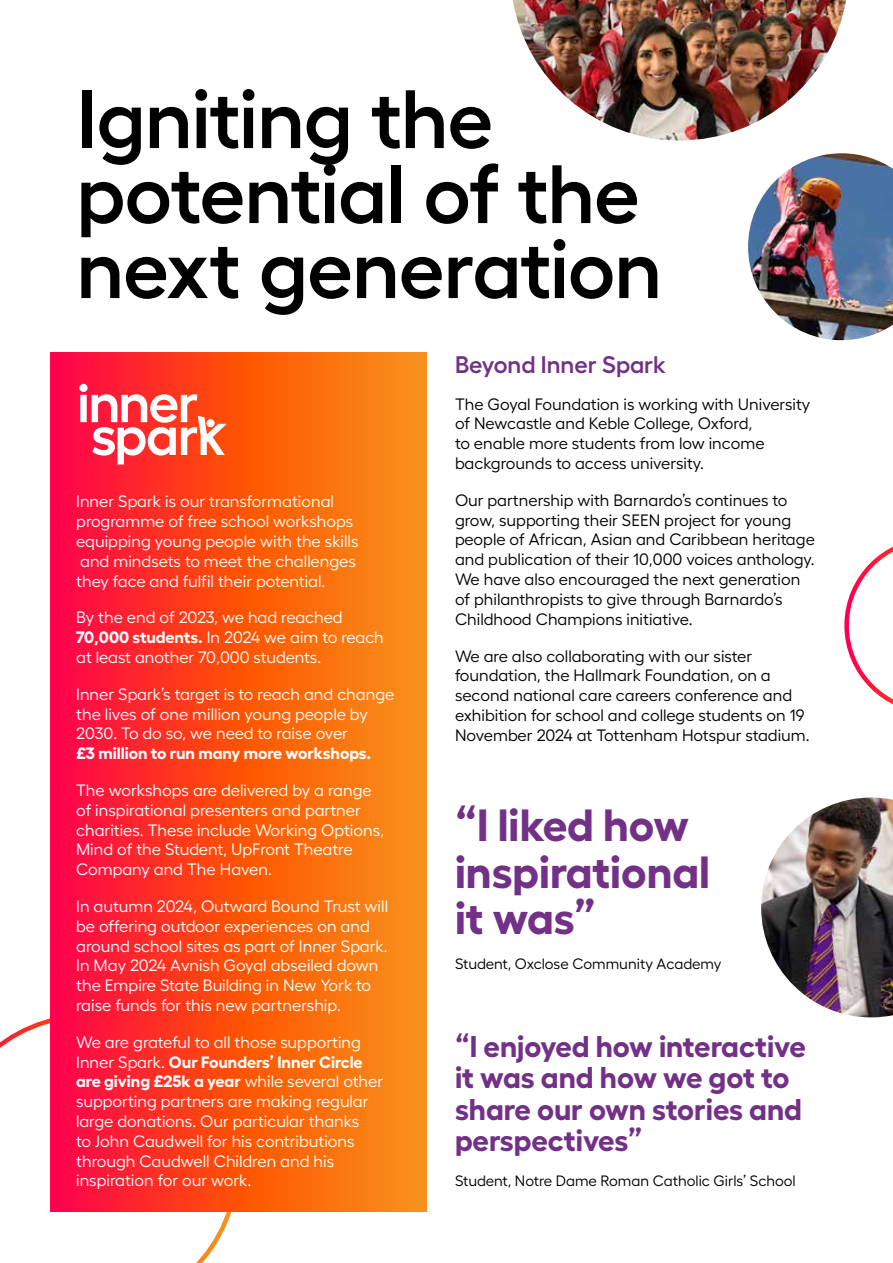
<style>
.page{position:relative;width:893px;height:1263px;background:#fff}
.page>*{position:absolute;margin:0;border:0;box-sizing:border-box;transform-origin:0 0}
.t1{font:600 82.5px/75px "Hellix";letter-spacing:-.015em;color:#000}
.t2{font:700 45px/46.5px "Hellix";color:#733087}
.t3{font:700 30px/31.5px "Hellix";color:#733087}
.t4{font:600 24px "Hellix";color:#733087}
.t5{font:16.5px/19.8px "Hellix";color:#fff}
.t6{font:16.5px/19.8px "Hellix";color:#000}
.t7{font:700 16.5px "Hellix";color:#fff}
.t8{font:15px "Hellix";color:#000}
.s1{font-weight:700}
</style>
<div class="page">
<svg style="left:0;top:1013px;width:232px;height:250px"></svg>
<svg style="left:844px;top:546px;width:49px;height:159px"></svg>
<svg style="left:51px;top:353px;width:375px;height:859px;background:#fd4f1b"></svg>
<svg style="left:79px;top:384px;width:148px;height:80px"></svg>
<img style="left:512px;top:0;width:334px;height:140px">
<img style="left:748px;top:153px;width:145px;height:187px">
<img style="left:761px;top:797px;width:132px;height:220px">
<h1 class="t1" style="left:77px;top:73px;width:587px">Igniting the potential of the next generation</h1>
<p class="t5" style="left:76px;top:490px;width:284px">Inner Spark is our transformational programme of free school workshops equipping young people with the skills and mindsets to meet the challenges they face and fulfil their potential.</p>
<p class="t5" style="left:76px;top:606px;width:309px">By the end of 2023, we had reached<br><span class="s1">70,000 students.</span> In 2024 we aim to reach at least another 70,000 students.</p>
<p class="t5" style="left:76px;top:682px;width:320px">Inner Spark’s target is to reach and change the lives of one million young people by<br>2030. To do so, we need to raise over</p>
<p class="t7" style="left:76px;top:740px;width:297px">£3 million to run many more workshops.</p>
<p class="t5" style="left:76px;top:779px;width:309px">The workshops are delivered by a range of inspirational presenters and partner charities. These include Working Options, Mind of the Student, UpFront Theatre Company and The Haven.</p>
<p class="t5" style="left:76px;top:895px;width:313px">In autumn 2024, Outward Bound Trust will be offering outdoor experiences on and around school sites as part of Inner Spark.<br>In May 2024 Avnish Goyal abseiled down the Empire State Building in New York to raise funds for this new partnership.</p>
<p class="t5" style="left:76px;top:1030px;width:309px">We are grateful to all those supporting Inner Spark. <span class="s1">Our Founders’ Inner Circle are giving £25k a year</span> while several other supporting partners are making regular large donations. Our particular thanks<br>to John Caudwell for his contributions through Caudwell Children and his inspiration for our work.</p>
<h3 class="t4" style="left:455px;top:345px;width:213px">Beyond Inner Spark</h3>
<p class="t6" style="left:455px;top:392px;width:357px">The Goyal Foundation is working with University of Newcastle and Keble College, Oxford,<br>to enable more students from low income backgrounds to access university.</p>
<p class="t6" style="left:455px;top:488px;width:361px">Our partnership with Barnardo’s continues to grow, supporting their SEEN project for young people of African, Asian and Caribbean heritage and publication of their 10,000 voices anthology.<br>We have also encouraged the next generation of philanthropists to give through Barnardo’s Childhood Champions initiative.</p>
<p class="t6" style="left:455px;top:644px;width:356px">We are also collaborating with our sister foundation, the Hallmark Foundation, on a second national care careers conference and exhibition for school and college students on 19<br>November 2024 at Tottenham Hotspur stadium.</p>
<h2 class="t2" style="left:455px;top:797px;width:257px">“I liked how inspirational it was”</h2>
<p class="t8" style="left:455px;top:953px;width:268px">Student, Oxclose Community Academy</p>
<h3 class="t3" style="left:455px;top:1027px;width:352px">“I enjoyed how interactive it was and how we got to share our own stories and perspectives”</h3>
<p class="t8" style="left:455px;top:1170px;width:342px">Student, Notre Dame Roman Catholic Girls’ School</p>
</div>
